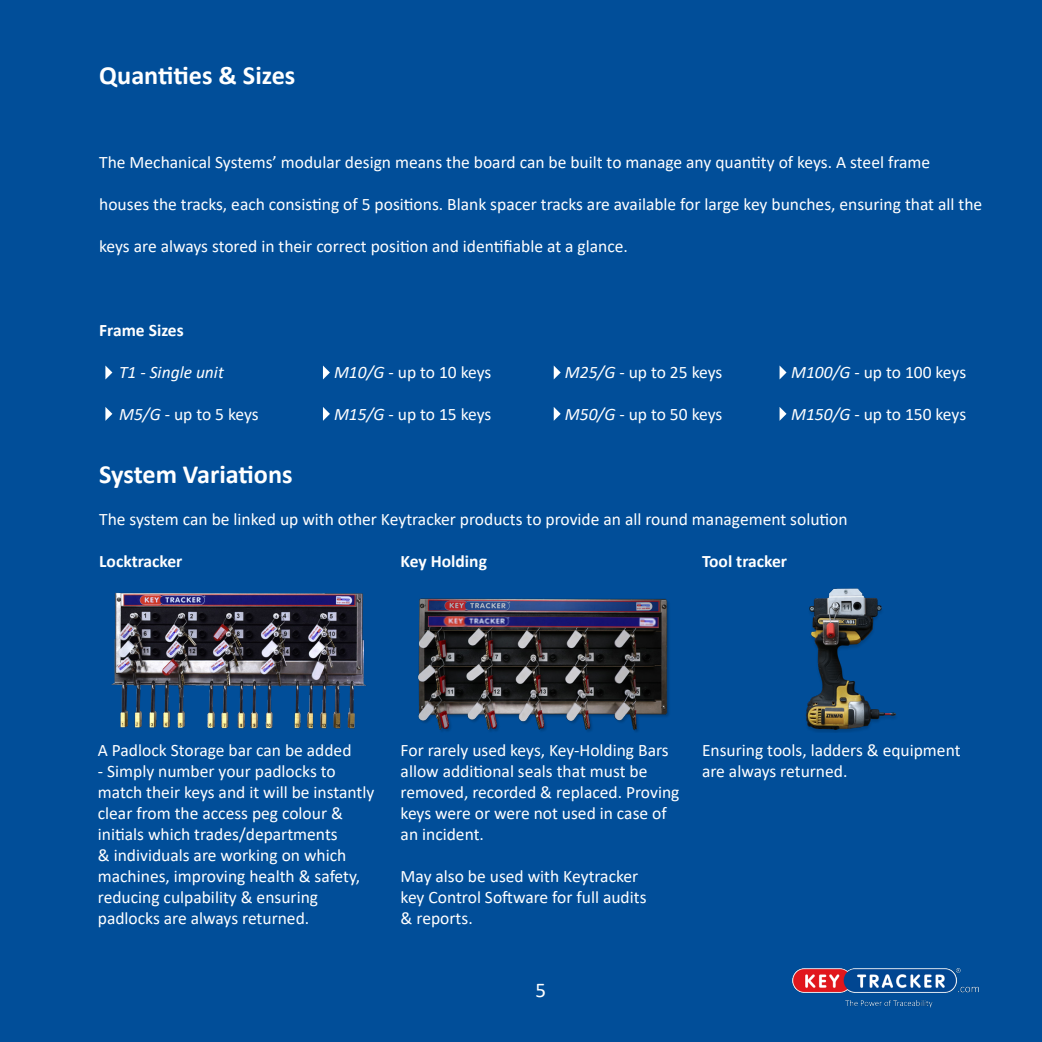
<style>
.page{position:relative;width:1042px;height:1042px;background:#014e99}
.page>*{position:absolute;margin:0;border:0;box-sizing:border-box;transform-origin:0 0}
.t1{font:700 26.25px "Calibri";color:#fff}
.t2{font:21px "Calibri";color:#fff}
.t3{font:17.5px/21px "Calibri";color:#fff}
.t4{font:700 17.5px "Calibri";color:#fff}
.t5{font:italic 17.5px "Calibri";color:#fff}
.s1{font-style:italic}
</style>
<div class="page">
<img style="left:792px;top:968px;width:187px;height:40px">
<svg style="left:105px;top:365px;width:7px;height:14px"></svg>
<svg style="left:323px;top:365px;width:7px;height:14px"></svg>
<svg style="left:105px;top:407px;width:7px;height:14px"></svg>
<svg style="left:323px;top:407px;width:7px;height:14px"></svg>
<svg style="left:554px;top:366px;width:7px;height:13px"></svg>
<svg style="left:779px;top:365px;width:7px;height:14px"></svg>
<svg style="left:779px;top:407px;width:7px;height:14px"></svg>
<svg style="left:554px;top:407px;width:7px;height:14px"></svg>
<img style="left:111px;top:592px;width:256px;height:137px">
<img style="left:417px;top:598px;width:252px;height:134px">
<img style="left:806px;top:588px;width:90px;height:144px">
<img style="left:428px;top:616px;width:231px;height:12px">
<p class="t1" style="left:99px;top:57px;width:198px">Quantities &amp; Sizes</p>
<p class="t3" style="left:99px;top:151px;width:832px">The Mechanical Systems’ modular design means the board can be built to manage any quantity of keys. A steel frame</p>
<p class="t3" style="left:99px;top:193px;width:884px">houses the tracks, each consisting of 5 positions. Blank spacer tracks are available for large key bunches, ensuring that all the</p>
<p class="t3" style="left:99px;top:235px;width:530px">keys are always stored in their correct position and identifiable at a glance.</p>
<p class="t4" style="left:99px;top:318px;width:86px">Frame Sizes</p>
<p class="t5" style="left:119px;top:360px;width:106px">T1 - Single unit</p>
<p class="t3" style="left:119px;top:403px;width:141px"><span class="s1">M5/G</span> - up to 5 keys</p>
<p class="t3" style="left:334px;top:361px;width:159px"><span class="s1">M10/G</span> - up to 10 keys</p>
<p class="t3" style="left:334px;top:403px;width:159px"><span class="s1">M15/G</span> - up to 15 keys</p>
<p class="t3" style="left:565px;top:361px;width:159px"><span class="s1">M25/G</span> - up to 25 keys</p>
<p class="t3" style="left:565px;top:403px;width:159px"><span class="s1">M50/G</span> - up to 50 keys</p>
<p class="t3" style="left:791px;top:361px;width:177px"><span class="s1">M100/G</span> - up to 100 keys</p>
<p class="t3" style="left:791px;top:403px;width:177px"><span class="s1">M150/G</span> - up to 150 keys</p>
<p class="t1" style="left:99px;top:456px;width:195px">System Variations</p>
<p class="t3" style="left:99px;top:508px;width:750px">The system can be linked up with other Keytracker products to provide an all round management solution</p>
<p class="t4" style="left:99px;top:549px;width:85px">Locktracker</p>
<p class="t4" style="left:401px;top:549px;width:88px">Key Holding</p>
<p class="t4" style="left:702px;top:549px;width:87px">Tool tracker</p>
<p class="t3" style="left:98px;top:739px;width:255px">A Padlock Storage bar can be added</p>
<p class="t3" style="left:98px;top:760px;width:278px">- Simply number your padlocks to match their keys and it will be instantly clear from the access peg colour &amp; initials which trades/departments<br>&amp; individuals are working on which machines, improving health &amp; safety, reducing culpability &amp; ensuring padlocks are always returned.</p>
<p class="t3" style="left:401px;top:739px;width:280px">For rarely used keys, Key-Holding Bars allow additional seals that must be removed, recorded &amp; replaced. Proving keys were or were not used in case of an incident.</p>
<p class="t3" style="left:401px;top:865px;width:239px">May also be used with Keytracker</p>
<p class="t3" style="left:401px;top:886px;width:247px">key Control Software for full audits</p>
<p class="t3" style="left:401px;top:907px;width:74px">&amp; reports.</p>
<p class="t2" style="left:535px;top:975px;width:12px">5</p>
<p class="t3" style="left:702px;top:739px;width:260px">Ensuring tools, ladders &amp; equipment are always returned.</p>
</div>
